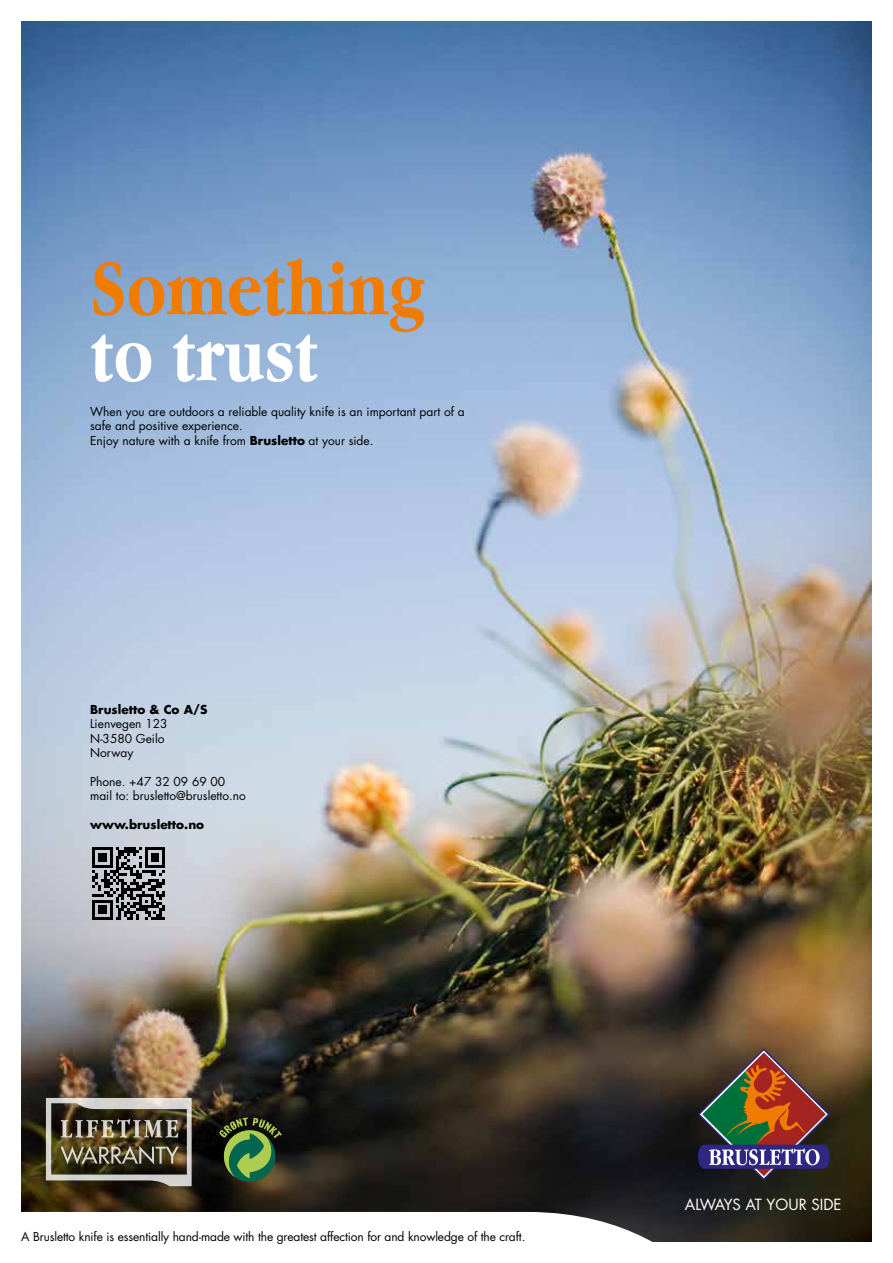
<style>
.page{position:relative;width:893px;height:1263px;background:#fff}
.page>*{position:absolute;margin:0;border:0;box-sizing:border-box;transform-origin:0 0}
.t1{font:700 condensed 81px "Garamond";color:#ef7c00}
.t2{font:700 condensed 81px "Garamond";color:#fff}
.t3{font:15px "Futura";color:#fff}
.t4{font:12px/14.4px "Futura";color:#000}
.t5{font:700 12px "Futura";color:#000}
.s1{font-weight:700}
</style>
<div class="page">
<img style="left:21px;top:21px;width:851px;height:1221px">
<svg style="left:21px;top:1212px;width:661px;height:30px"></svg>
<svg style="left:219px;top:1117px;width:63px;height:65px;background:#436535"></svg>
<svg style="left:698px;top:1048px;width:132px;height:132px;background:#654c42"></svg>
<img style="left:46px;top:1098px;width:146px;height:88px">
<div style="left:88px;top:843px;width:81px;height:81px;background:#cacdd5"></div>
<svg style="left:92px;top:847px;width:73px;height:73px"></svg>
<h1 class="t1" style="left:90px;top:243px;width:336px">Something</h1>
<h1 class="t2" style="left:90px;top:309px;width:230px">to trust</h1>
<p class="t4" style="left:90px;top:404px;width:376px">When you are outdoors a reliable quality knife is an important part of a safe and positive experience.<br>Enjoy nature with a knife from <span class="s1">Brusletto</span> at your side.</p>
<p class="t5" style="left:90px;top:701px;width:119px">Brusletto &amp; Co A/S</p>
<p class="t4" style="left:90px;top:717px;width:79px">Lienvegen 123<br>N-3580 Geilo<br>Norway</p>
<p class="t4" style="left:90px;top:774px;width:157px">Phone. +47 32 09 69 00 mail to: brusletto@brusletto.no</p>
<p class="t5" style="left:90px;top:816px;width:116px">www.brusletto.no</p>
<p class="t4" style="left:21px;top:1229px;width:506px">A Brusletto knife is essentially hand-made with the greatest affection for and knowledge of the craft.</p>
<p class="t3" style="left:685px;top:1195px;width:156px">Always at your side</p>
</div>
